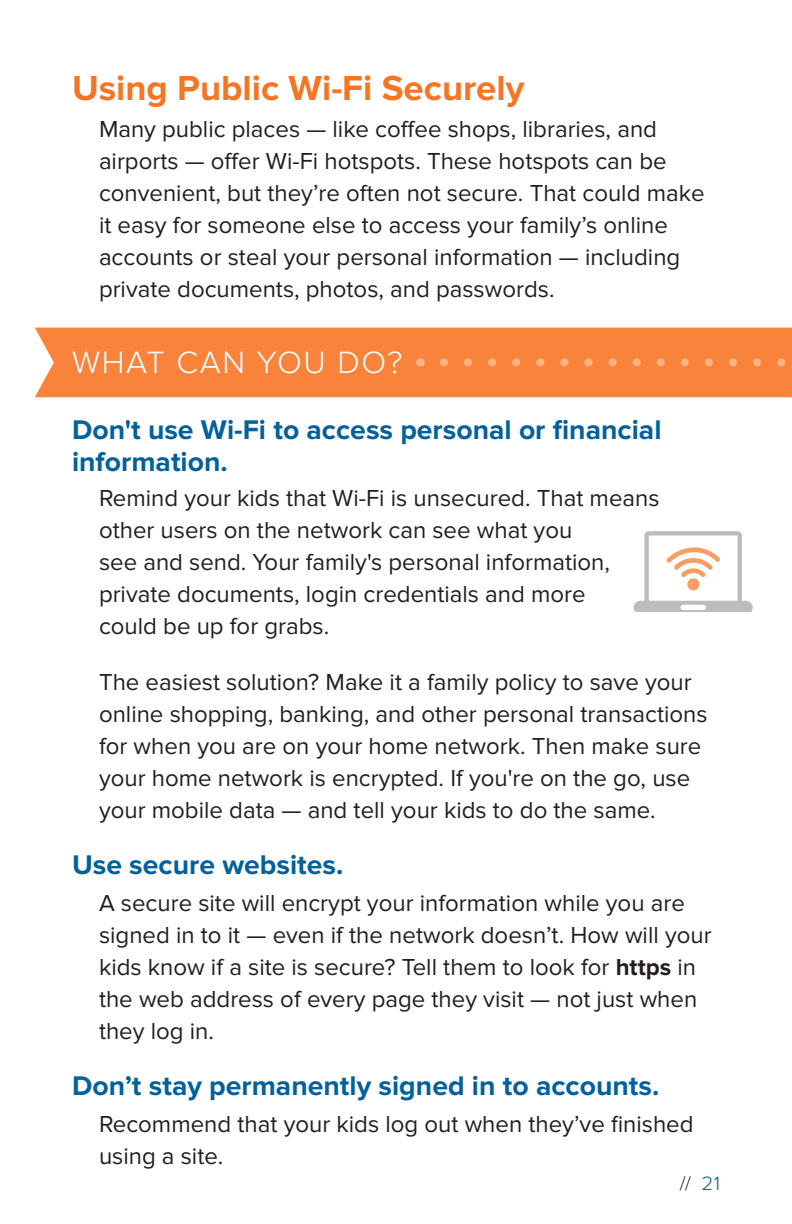
<style>
.page{position:relative;width:792px;height:1224px;background:#fff}
.page>*{position:absolute;margin:0;border:0;box-sizing:border-box;transform-origin:0 0}
.t1{font:700 36px "Proxima Nova";color:#f57523}
.WhatCanYaDo{font:300 32px "Proxima Nova";letter-spacing:.05em;color:#fff}
.t2{font:700 28px/32px "Proxima Nova";color:#00619c}
.Main_Body{font:24px/32px "Proxima Nova";color:#231f20}
.t3{font:300 20px "Proxima Nova";color:#231f20}
.s1{font-weight:700}
.s2{color:#00619c}
</style>
<div class="page">
<div style="left:35px;top:328px;width:757px;height:69px;background:#fa833c"></div>
<svg style="left:444px;top:358px;width:348px;height:8px;background:#fb8f4e"></svg>
<svg style="left:634px;top:531px;width:119px;height:81px"></svg>
<h1 class="t1" style="left:72px;top:68px;width:454px">Using Public Wi-Fi Securely</h1>
<p class="Main_Body" style="left:99px;top:114px;width:607px">Many public places — like coffee shops, libraries, and airports — offer Wi-Fi hotspots. These hotspots can be convenient, but they’re often not secure. That could make it easy for someone else to access your family’s online accounts or steal your personal information — including private documents, photos, and passwords.</p>
<p class="WhatCanYaDo" style="left:72px;top:344px;width:332px">WHAT CAN YOU DO?</p>
<h2 class="t2" style="left:72px;top:415px;width:591px">Don't use Wi-Fi to access personal or financial information.</h2>
<p class="Main_Body" style="left:99px;top:483px;width:562px">Remind your kids that Wi-Fi is unsecured. That means other users on the network can see what you<br>see and send. Your family's personal information, private documents, login credentials and more<br>could be up for grabs.</p>
<p class="Main_Body" style="left:99px;top:667px;width:610px">The easiest solution? Make it a family policy to save your online shopping, banking, and other personal transactions for when you are on your home network. Then make sure your home network is encrypted. If you're on the go, use your mobile data — and tell your kids to do the same.</p>
<h2 class="t2" style="left:72px;top:850px;width:273px">Use secure websites.</h2>
<p class="Main_Body" style="left:99px;top:888px;width:614px">A secure site will encrypt your information while you are signed in to it — even if the network doesn’t. How will your kids know if a site is secure? Tell them to look for <span class="s1">https</span> in the web address of every page they visit — not just when they log in.</p>
<h2 class="t2" style="left:72px;top:1071px;width:589px">Don’t stay permanently signed in to accounts.</h2>
<p class="Main_Body" style="left:99px;top:1109px;width:596px">Recommend that your kids log out when they’ve finished using a site.</p>
<p class="t3" style="left:680px;top:1172px;width:42px">// <span class="s2">21</span></p>
</div>
